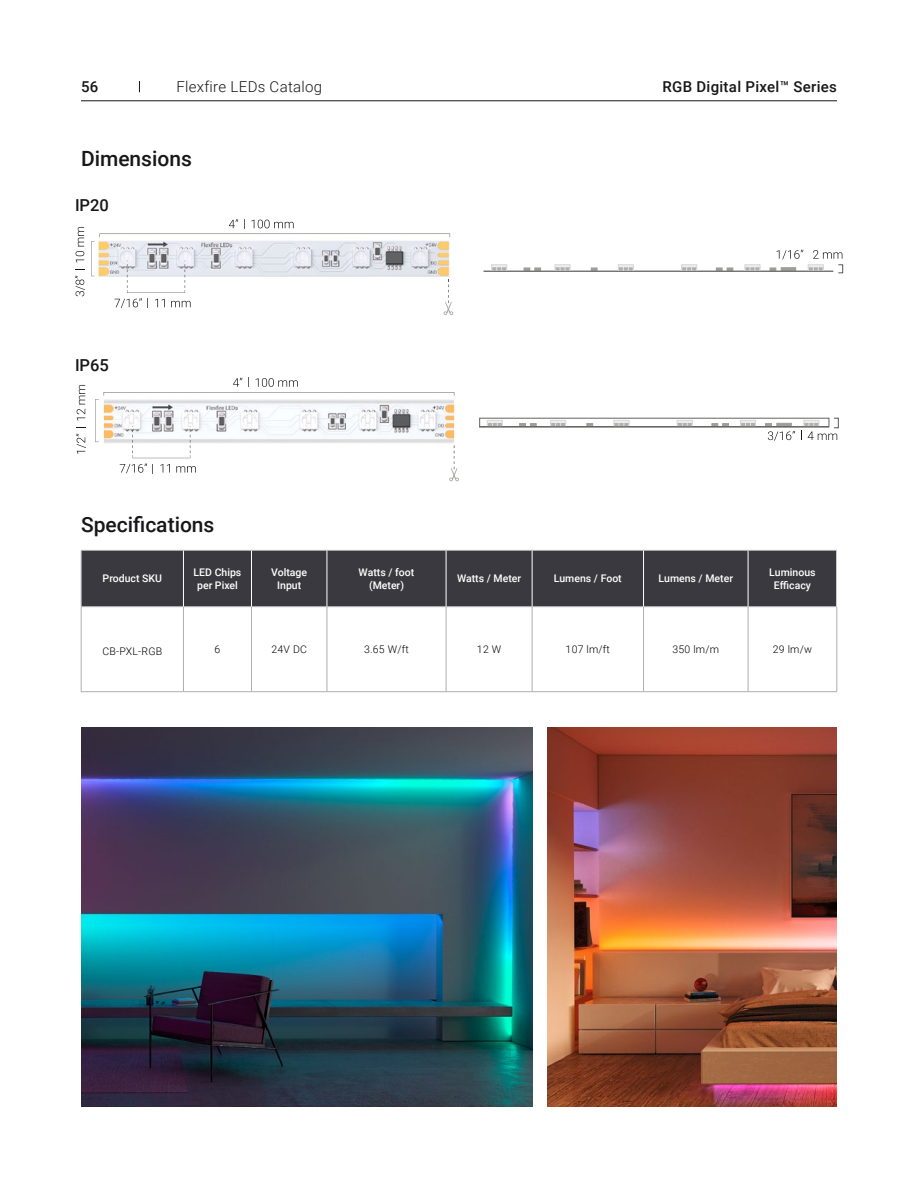
<style>
.page{position:relative;width:918px;height:1188px;background:#fff}
.page>*{position:absolute;margin:0;border:0;box-sizing:border-box;transform-origin:0 0}
.t1{font:500 21px "Roboto";color:#171719}
.t2{font:500 16.5px "Roboto";color:#171719}
.t3{font:500 15px "Roboto";letter-spacing:.02em;color:#171719}
.t4{font:300 15px "Roboto";letter-spacing:.02em;color:#171719}
.t5{font:500 10.5px/13.5px "Roboto";color:#fff;text-align:center}
.t6{font:300 10.5px "Roboto";letter-spacing:.02em;color:#000}
</style>
<div class="page">
<div style="left:82px;top:551px;width:755px;height:55px;background:#39393f"></div>
<svg style="left:82px;top:607px;width:755px;height:84px"></svg>
<hr style="left:81px;top:550px;width:102px;height:1px;background:#adadb4">
<hr style="left:81px;top:551px;width:1px;height:55px;background:#adadb4">
<hr style="left:183px;top:550px;width:69px;height:1px;background:#adadb4">
<hr style="left:252px;top:550px;width:75px;height:1px;background:#adadb4">
<hr style="left:327px;top:550px;width:119px;height:1px;background:#adadb4">
<hr style="left:446px;top:550px;width:86px;height:1px;background:#adadb4">
<hr style="left:532px;top:550px;width:112px;height:1px;background:#adadb4">
<hr style="left:644px;top:550px;width:104px;height:1px;background:#adadb4">
<hr style="left:748px;top:550px;width:89px;height:1px;background:#adadb4">
<hr style="left:81px;top:606px;width:102px;height:1px;background:#adadb4">
<hr style="left:81px;top:607px;width:1px;height:85px;background:#adadb4">
<hr style="left:183px;top:606px;width:69px;height:1px;background:#adadb4">
<hr style="left:183px;top:607px;width:1px;height:85px;background:#adadb4">
<hr style="left:252px;top:606px;width:75px;height:1px;background:#adadb4">
<hr style="left:251px;top:607px;width:1px;height:85px;background:#adadb4">
<hr style="left:327px;top:606px;width:119px;height:1px;background:#adadb4">
<hr style="left:327px;top:607px;width:1px;height:85px;background:#adadb4">
<hr style="left:446px;top:606px;width:86px;height:1px;background:#adadb4">
<hr style="left:446px;top:607px;width:1px;height:85px;background:#adadb4">
<hr style="left:532px;top:606px;width:112px;height:1px;background:#adadb4">
<hr style="left:532px;top:607px;width:1px;height:85px;background:#adadb4">
<hr style="left:644px;top:606px;width:104px;height:1px;background:#adadb4">
<hr style="left:643px;top:607px;width:1px;height:85px;background:#adadb4">
<hr style="left:748px;top:606px;width:89px;height:1px;background:#adadb4">
<hr style="left:748px;top:607px;width:1px;height:85px;background:#adadb4">
<hr style="left:837px;top:607px;width:1px;height:85px;background:#adadb4">
<hr style="left:81px;top:691px;width:102px;height:1px;background:#adadb4">
<hr style="left:183px;top:691px;width:69px;height:1px;background:#adadb4">
<hr style="left:252px;top:691px;width:75px;height:1px;background:#adadb4">
<hr style="left:327px;top:691px;width:119px;height:1px;background:#adadb4">
<hr style="left:446px;top:691px;width:86px;height:1px;background:#adadb4">
<hr style="left:532px;top:691px;width:112px;height:1px;background:#adadb4">
<hr style="left:644px;top:691px;width:104px;height:1px;background:#adadb4">
<hr style="left:748px;top:691px;width:89px;height:1px;background:#adadb4">
<hr style="left:183px;top:551px;width:1px;height:55px;background:#fff">
<hr style="left:251px;top:551px;width:1px;height:55px;background:#fff">
<hr style="left:327px;top:551px;width:1px;height:55px;background:#fff">
<hr style="left:446px;top:551px;width:1px;height:55px;background:#fff">
<hr style="left:532px;top:551px;width:1px;height:55px;background:#fff">
<hr style="left:643px;top:551px;width:1px;height:55px;background:#fff">
<hr style="left:748px;top:551px;width:1px;height:55px;background:#fff">
<img style="left:548px;top:728px;width:289px;height:379px">
<img style="left:81px;top:728px;width:452px;height:379px">
<svg style="left:75px;top:276px;width:10px;height:20px"></svg>
<svg style="left:76px;top:227px;width:8px;height:36px"></svg>
<svg style="left:229px;top:219px;width:9px;height:9px"></svg>
<svg style="left:251px;top:220px;width:43px;height:8px"></svg>
<svg style="left:91px;top:234px;width:363px;height:81px"></svg>
<svg style="left:524px;top:268px;width:17px;height:2px"></svg>
<svg style="left:591px;top:268px;width:6px;height:2px"></svg>
<svg style="left:770px;top:268px;width:26px;height:2px"></svg>
<svg style="left:716px;top:268px;width:17px;height:2px"></svg>
<hr style="left:484px;top:271px;width:349px;height:1px;background:#434343">
<svg style="left:813px;top:250px;width:29px;height:9px"></svg>
<svg style="left:777px;top:250px;width:26px;height:9px"></svg>
<div style="left:838px;top:265px;width:5px;height:8px;border:1px solid #565656"></div>
<div style="left:492px;top:267px;width:15px;height:3px;background:#e9e9e9;border:1px solid #d7d7d7"></div>
<div style="left:491px;top:265px;width:16px;height:3px;background:#eee;border:1px solid #d7d7d7"></div>
<svg style="left:493px;top:268px;width:13px;height:2px"></svg>
<div style="left:555px;top:267px;width:15px;height:3px;background:#e9e9e9;border:1px solid #d7d7d7"></div>
<div style="left:555px;top:265px;width:15px;height:3px;background:#eee;border:1px solid #d7d7d7"></div>
<svg style="left:556px;top:268px;width:13px;height:2px"></svg>
<div style="left:618px;top:267px;width:15px;height:3px;background:#e9e9e9;border:1px solid #d7d7d7"></div>
<div style="left:618px;top:265px;width:16px;height:3px;background:#eee;border:1px solid #d7d7d7"></div>
<svg style="left:619px;top:268px;width:13px;height:2px"></svg>
<div style="left:682px;top:267px;width:15px;height:3px;background:#e9e9e9;border:1px solid #d7d7d7"></div>
<div style="left:681px;top:265px;width:16px;height:3px;background:#eee;border:1px solid #d7d7d7"></div>
<svg style="left:683px;top:268px;width:13px;height:2px"></svg>
<div style="left:745px;top:267px;width:15px;height:3px;background:#e9e9e9;border:1px solid #d7d7d7"></div>
<div style="left:745px;top:265px;width:15px;height:3px;background:#eee;border:1px solid #d7d7d7"></div>
<svg style="left:746px;top:268px;width:13px;height:2px"></svg>
<div style="left:808px;top:267px;width:15px;height:3px;background:#e9e9e9;border:1px solid #d7d7d7"></div>
<div style="left:808px;top:265px;width:16px;height:3px;background:#eee;border:1px solid #d7d7d7"></div>
<svg style="left:809px;top:268px;width:13px;height:2px"></svg>
<svg style="left:76px;top:434px;width:10px;height:20px"></svg>
<svg style="left:77px;top:385px;width:8px;height:36px"></svg>
<svg style="left:95px;top:377px;width:364px;height:104px"></svg>
<svg style="left:519px;top:423px;width:17px;height:2px"></svg>
<svg style="left:587px;top:423px;width:6px;height:2px"></svg>
<svg style="left:765px;top:423px;width:30px;height:18px"></svg>
<hr style="left:777px;top:423px;width:14px;height:3px;background:#9d9d9a">
<svg style="left:712px;top:423px;width:17px;height:2px"></svg>
<div style="left:834px;top:418px;width:5px;height:10px;border:1px solid #565656"></div>
<div style="left:487px;top:423px;width:15px;height:3px;background:#e9e9e9;border:1px solid #d7d7d7"></div>
<svg style="left:487px;top:420px;width:16px;height:4px"></svg>
<svg style="left:488px;top:423px;width:13px;height:2px"></svg>
<div style="left:551px;top:423px;width:15px;height:3px;background:#e9e9e9;border:1px solid #d7d7d7"></div>
<svg style="left:550px;top:420px;width:16px;height:4px"></svg>
<svg style="left:552px;top:423px;width:13px;height:2px"></svg>
<div style="left:614px;top:423px;width:15px;height:3px;background:#e9e9e9;border:1px solid #d7d7d7"></div>
<svg style="left:614px;top:420px;width:15px;height:4px"></svg>
<svg style="left:615px;top:423px;width:13px;height:2px"></svg>
<div style="left:677px;top:423px;width:15px;height:3px;background:#e9e9e9;border:1px solid #d7d7d7"></div>
<svg style="left:677px;top:420px;width:16px;height:4px"></svg>
<svg style="left:678px;top:423px;width:13px;height:2px"></svg>
<div style="left:741px;top:423px;width:15px;height:3px;background:#e9e9e9;border:1px solid #d7d7d7"></div>
<svg style="left:740px;top:420px;width:16px;height:4px"></svg>
<svg style="left:742px;top:423px;width:12px;height:2px"></svg>
<svg style="left:804px;top:420px;width:15px;height:3px"></svg>
<svg style="left:801px;top:423px;width:36px;height:17px"></svg>
<div style="left:479px;top:418px;width:350px;height:9px;border:1px solid #636361"></div>
<hr style="left:81px;top:101px;width:756px;height:1px;background:#171719">
<h3 class="t3" style="left:81px;top:76px;width:19px">56</h3>
<h3 class="t4" style="left:176px;top:76px;width:147px">Flexfire LEDs Catalog</h3>
<h3 class="t3" style="left:663px;top:76px;width:176px">RGB Digital Pixel™ Series</h3>
<h1 class="t1" style="left:81px;top:144px;width:112px">Dimensions</h1>
<h2 class="t2" style="left:75px;top:193px;width:35px">IP20</h2>
<h2 class="t2" style="left:75px;top:354px;width:35px">IP65</h2>
<h1 class="t1" style="left:81px;top:510px;width:135px">Specifications</h1>
<p class="t5" style="left:103px;top:572px;width:61px">Product SKU</p>
<p class="t5" style="left:194px;top:565px;width:49px">LED Chips per Pixel</p>
<p class="t5" style="left:271px;top:565px;width:37px">Voltage<br>Input</p>
<p class="t5" style="left:359px;top:565px;width:57px">Watts / foot (Meter)</p>
<p class="t5" style="left:457px;top:572px;width:66px">Watts / Meter</p>
<p class="t5" style="left:554px;top:572px;width:69px">Lumens / Foot</p>
<p class="t5" style="left:659px;top:572px;width:76px">Lumens / Meter</p>
<p class="t5" style="left:769px;top:565px;width:48px">Luminous<br>Efficacy</p>
<p class="t6" style="left:102px;top:644px;width:61px">CB-PXL-RGB</p>
<p class="t6" style="left:215px;top:642px;width:7px">6</p>
<p class="t6" style="left:272px;top:642px;width:37px">24V DC</p>
<p class="t6" style="left:364px;top:642px;width:46px">3.65 W/ft</p>
<p class="t6" style="left:477px;top:642px;width:26px">12 W</p>
<p class="t6" style="left:566px;top:642px;width:46px">107 lm/ft</p>
<p class="t6" style="left:673px;top:642px;width:48px">350 lm/m</p>
<p class="t6" style="left:773px;top:642px;width:41px">29 lm/w</p>
</div>
